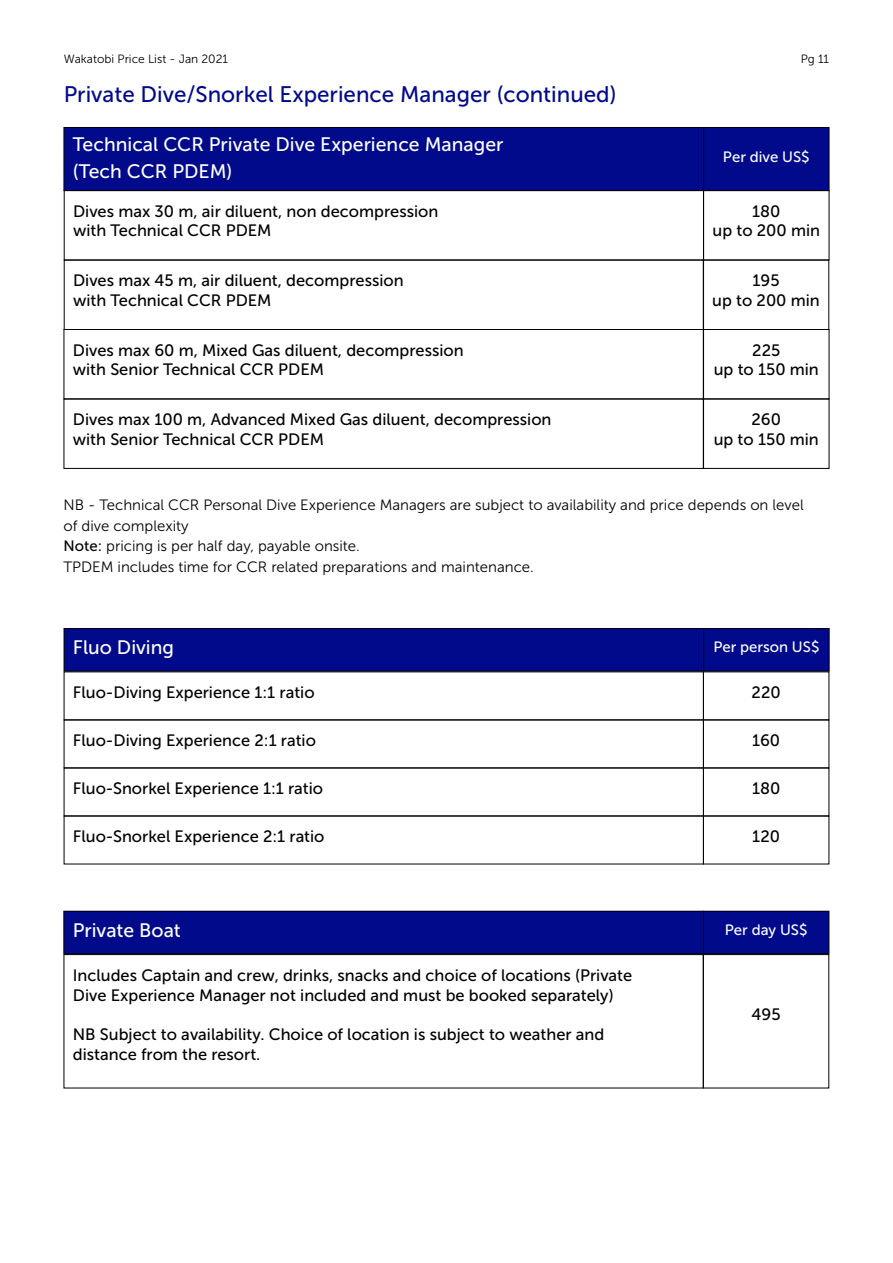
<style>
.page{position:relative;width:893px;height:1263px;background:#fff}
.page>*{position:absolute;margin:0;border:0;box-sizing:border-box;transform-origin:0 0}
.t1{font:22.5px "Museo Sans 500";color:#010a8b}
.t2{font:19.5px/26.8px "Museo Sans 500";color:#fff}
.t3{font:16.5px/19.8px "Museo Sans 500";color:#000}
.t4{font:15px/21px "Museo Sans 300";color:#000}
.t5{font:15px "Museo Sans 500";color:#fff}
.t6{font:12px "Museo Sans 300";color:#000}
.s1{font-family:"Museo Sans 500"}
</style>
<div class="page">
<div style="left:64px;top:128px;width:639px;height:63px;background:#010a8b"></div>
<div style="left:64px;top:127px;width:640px;height:64px;border:1px solid #000"></div>
<div style="left:703px;top:128px;width:126px;height:63px;background:#010a8b"></div>
<div style="left:703px;top:127px;width:126px;height:64px;border:1px solid #000"></div>
<div style="left:64px;top:190px;width:640px;height:70px;border:1px solid #000"></div>
<div style="left:703px;top:190px;width:126px;height:70px;border:1px solid #000"></div>
<div style="left:64px;top:260px;width:640px;height:70px;border:1px solid #000"></div>
<div style="left:703px;top:260px;width:126px;height:70px;border:1px solid #000"></div>
<div style="left:64px;top:329px;width:640px;height:70px;border:1px solid #000"></div>
<div style="left:703px;top:329px;width:126px;height:70px;border:1px solid #000"></div>
<div style="left:64px;top:399px;width:640px;height:70px;border:1px solid #000"></div>
<div style="left:703px;top:399px;width:126px;height:70px;border:1px solid #000"></div>
<div style="left:64px;top:628px;width:640px;height:43px;background:#010a8b"></div>
<div style="left:64px;top:628px;width:640px;height:43px;border:1px solid #000"></div>
<div style="left:704px;top:628px;width:125px;height:43px;background:#010a8b"></div>
<div style="left:703px;top:628px;width:126px;height:43px;border:1px solid #000"></div>
<div style="left:64px;top:671px;width:640px;height:49px;border:1px solid #000"></div>
<div style="left:703px;top:671px;width:126px;height:49px;border:1px solid #000"></div>
<div style="left:64px;top:954px;width:640px;height:134px;border:1px solid #000"></div>
<div style="left:703px;top:954px;width:126px;height:134px;border:1px solid #000"></div>
<div style="left:64px;top:719px;width:640px;height:49px;border:1px solid #000"></div>
<div style="left:703px;top:719px;width:126px;height:49px;border:1px solid #000"></div>
<div style="left:64px;top:767px;width:640px;height:49px;border:1px solid #000"></div>
<div style="left:703px;top:767px;width:126px;height:49px;border:1px solid #000"></div>
<div style="left:64px;top:911px;width:639px;height:43px;background:#010a8b"></div>
<div style="left:63px;top:911px;width:641px;height:43px;border:1px solid #000"></div>
<div style="left:703px;top:911px;width:126px;height:43px;background:#010a8b"></div>
<div style="left:703px;top:911px;width:126px;height:43px;border:1px solid #000"></div>
<p class="t6" style="left:64px;top:52px;width:166px">Wakatobi Price List - Jan 2021</p>
<p class="t6" style="left:801px;top:52px;width:30px">Pg 11</p>
<h1 class="t1" style="left:64px;top:82px;width:554px">Private Dive/Snorkel Experience Manager (continued)</h1>
<p class="t2" style="left:73px;top:131px;width:432px">Technical CCR Private Dive Experience Manager (Tech CCR PDEM)</p>
<p class="t5" style="left:723px;top:148px;width:88px">Per dive US$</p>
<p class="t3" style="left:73px;top:201px;width:367px">Dives max 30 m, air diluent, non decompression with Technical CCR PDEM</p>
<p class="t3" style="left:712px;top:201px;width:109px;text-align:center">180<br>up to 200 min</p>
<p class="t3" style="left:73px;top:271px;width:332px">Dives max 45 m, air diluent, decompression with Technical CCR PDEM</p>
<p class="t3" style="left:712px;top:271px;width:109px;text-align:center">195<br>up to 200 min</p>
<p class="t3" style="left:73px;top:340px;width:392px">Dives max 60 m, Mixed Gas diluent, decompression with Senior Technical CCR PDEM</p>
<p class="t3" style="left:714px;top:340px;width:107px;text-align:center">225<br>up to 150 min</p>
<p class="t3" style="left:73px;top:410px;width:480px">Dives max 100 m, Advanced Mixed Gas diluent, decompression with Senior Technical CCR PDEM</p>
<p class="t3" style="left:714px;top:410px;width:107px;text-align:center">260<br>up to 150 min</p>
<p class="t4" style="left:64px;top:494px;width:742px">NB - Technical CCR Personal Dive Experience Managers are subject to availability and price depends on level of dive complexity<br><span class="s1">Note:</span> pricing is per half day, payable onsite.<br>TPDEM includes time for CCR related preparations and maintenance.</p>
<p class="t2" style="left:73px;top:634px;width:103px">Fluo Diving</p>
<p class="t5" style="left:713px;top:639px;width:108px">Per person US$</p>
<p class="t3" style="left:73px;top:682px;width:243px">Fluo-Diving Experience 1:1 ratio</p>
<p class="t3" style="left:752px;top:682px;width:31px">220</p>
<p class="t3" style="left:73px;top:730px;width:245px">Fluo-Diving Experience 2:1 ratio</p>
<p class="t3" style="left:752px;top:730px;width:30px">160</p>
<p class="t3" style="left:73px;top:778px;width:252px">Fluo-Snorkel Experience 1:1 ratio</p>
<p class="t3" style="left:752px;top:778px;width:30px">180</p>
<p class="t3" style="left:73px;top:827px;width:253px">Fluo-Snorkel Experience 2:1 ratio</p>
<p class="t3" style="left:752px;top:827px;width:29px">120</p>
<p class="t2" style="left:73px;top:916px;width:110px">Private Boat</p>
<p class="t5" style="left:725px;top:921px;width:84px">Per day US$</p>
<p class="t3" style="left:73px;top:965px;width:561px">Includes Captain and crew, drinks, snacks and choice of locations (Private<br>Dive Experience Manager not included and must be booked separately)</p>
<p class="t3" style="left:73px;top:1024px;width:533px">NB Subject to availability. Choice of location is subject to weather and distance from the resort.</p>
<p class="t3" style="left:751px;top:1005px;width:31px">495</p>
</div>
